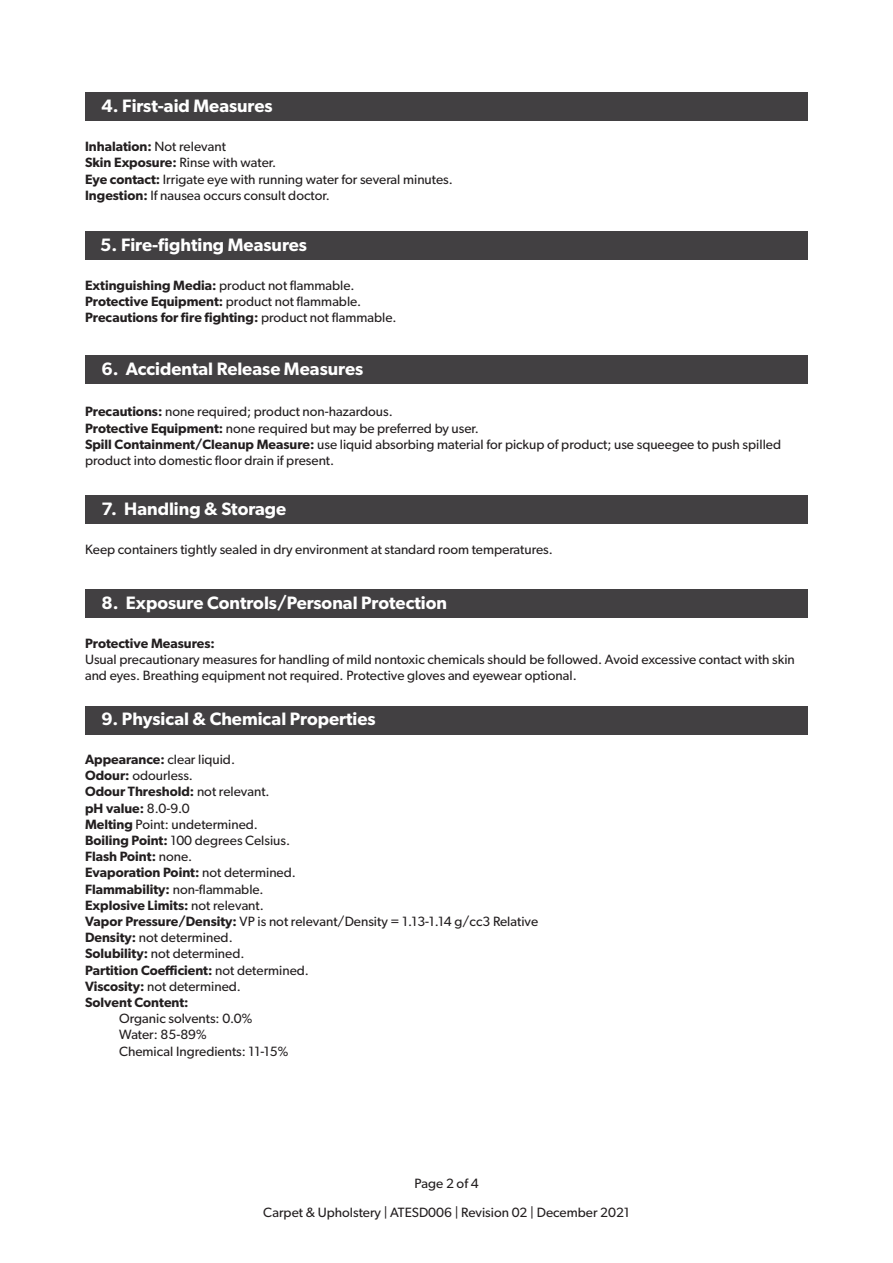
<style>
.page{position:relative;width:893px;height:1263px;background:#fff}
.page>*{position:absolute;margin:0;border:0;box-sizing:border-box;transform-origin:0 0}
.t1{font:600 18px "Gibson";color:#fff}
.t2{font:13.5px/16.2px "Gibson";color:#231f20}
.t3{font:600 13.5px/16.2px "Gibson";color:#231f20}
.s1{font-weight:600}
.s2{font-weight:400}
</style>
<div class="page">
<div style="left:85px;top:92px;width:723px;height:29px;background:#424042"></div>
<div style="left:85px;top:231px;width:723px;height:29px;background:#424042"></div>
<div style="left:85px;top:355px;width:723px;height:29px;background:#424042"></div>
<div style="left:85px;top:495px;width:723px;height:29px;background:#424042"></div>
<div style="left:85px;top:589px;width:723px;height:29px;background:#424042"></div>
<div style="left:85px;top:706px;width:723px;height:28px;background:#424042"></div>
<h1 class="t1" style="left:102px;top:95px;width:173px">4. First-aid Measures</h1>
<p class="t2" style="left:85px;top:138px;width:369px"><span class="s1">Inhalation:</span> Not relevant<br><span class="s1">Skin Exposure:</span> Rinse with water.<br><span class="s1">Eye contact:</span> Irrigate eye with running water for several minutes.<br><span class="s1">Ingestion:</span> If nausea occurs consult doctor.</p>
<h1 class="t1" style="left:100px;top:234px;width:208px">5. Fire-fighting Measures</h1>
<p class="t3" style="left:85px;top:277px;width:313px">Extinguishing Media: <span class="s2">product not flammable.<br></span>Protective Equipment: <span class="s2">product not flammable.<br></span>Precautions for fire fighting: <span class="s2">product not flammable.</span></p>
<h1 class="t1" style="left:102px;top:358px;width:263px">6. Accidental Release Measures</h1>
<p class="t2" style="left:85px;top:403px;width:698px"><span class="s1">Precautions:</span> none required; product non-hazardous.<br><span class="s1">Protective Equipment:</span> none required but may be preferred by user.<br><span class="s1">Spill Containment/Cleanup Measure:</span> use liquid absorbing material for pickup of product; use squeegee to push spilled product into domestic floor drain if present.</p>
<h1 class="t1" style="left:102px;top:498px;width:186px">7. Handling &amp; Storage</h1>
<p class="t2" style="left:85px;top:541px;width:469px">Keep containers tightly sealed in dry environment at standard room temperatures.</p>
<h1 class="t1" style="left:102px;top:592px;width:347px">8. Exposure Controls/Personal Protection</h1>
<p class="t3" style="left:85px;top:635px;width:131px">Protective Measures:</p>
<p class="t2" style="left:85px;top:651px;width:711px">Usual precautionary measures for handling of mild nontoxic chemicals should be followed. Avoid excessive contact with skin and eyes. Breathing equipment not required. Protective gloves and eyewear optional.</p>
<h1 class="t1" style="left:102px;top:708px;width:275px">9. Physical &amp; Chemical Properties</h1>
<p class="t2" style="left:85px;top:751px;width:455px"><span class="s1">Appearance:</span> clear liquid.<br><span class="s1">Odour:</span> odourless.<br><span class="s1">Odour Threshold:</span> not relevant.<br><span class="s1">pH value:</span> 8.0-9.0<br><span class="s1">Melting</span> Point: undetermined.<br><span class="s1">Boiling Point:</span> 100 degrees Celsius.<br><span class="s1">Flash Point:</span> none.<br><span class="s1">Evaporation Point:</span> not determined.<br><span class="s1">Flammability:</span> non-flammable.<br><span class="s1">Explosive Limits:</span> not relevant.<br><span class="s1">Vapor Pressure/Density:</span> VP is not relevant/Density = 1.13-1.14 g/cc3 Relative<br><span class="s1">Density:</span> not determined.<br><span class="s1">Solubility:</span> not determined.<br><span class="s1">Partition Coefficient:</span> not determined.<br><span class="s1">Viscosity:</span> not determined.<br><span class="s1">Solvent Content:</span></p>
<p class="t2" style="left:119px;top:1010px;width:171px">Organic solvents: 0.0%<br>Water: 85-89%<br>Chemical Ingredients: 11-15%</p>
<p class="t2" style="left:263px;top:1168px;width:368px;line-height:29.2px;text-align:center">Page 2 of 4<br>Carpet &amp; Upholstery | ATESD006 | Revision 02 | December 2021</p>
</div>
